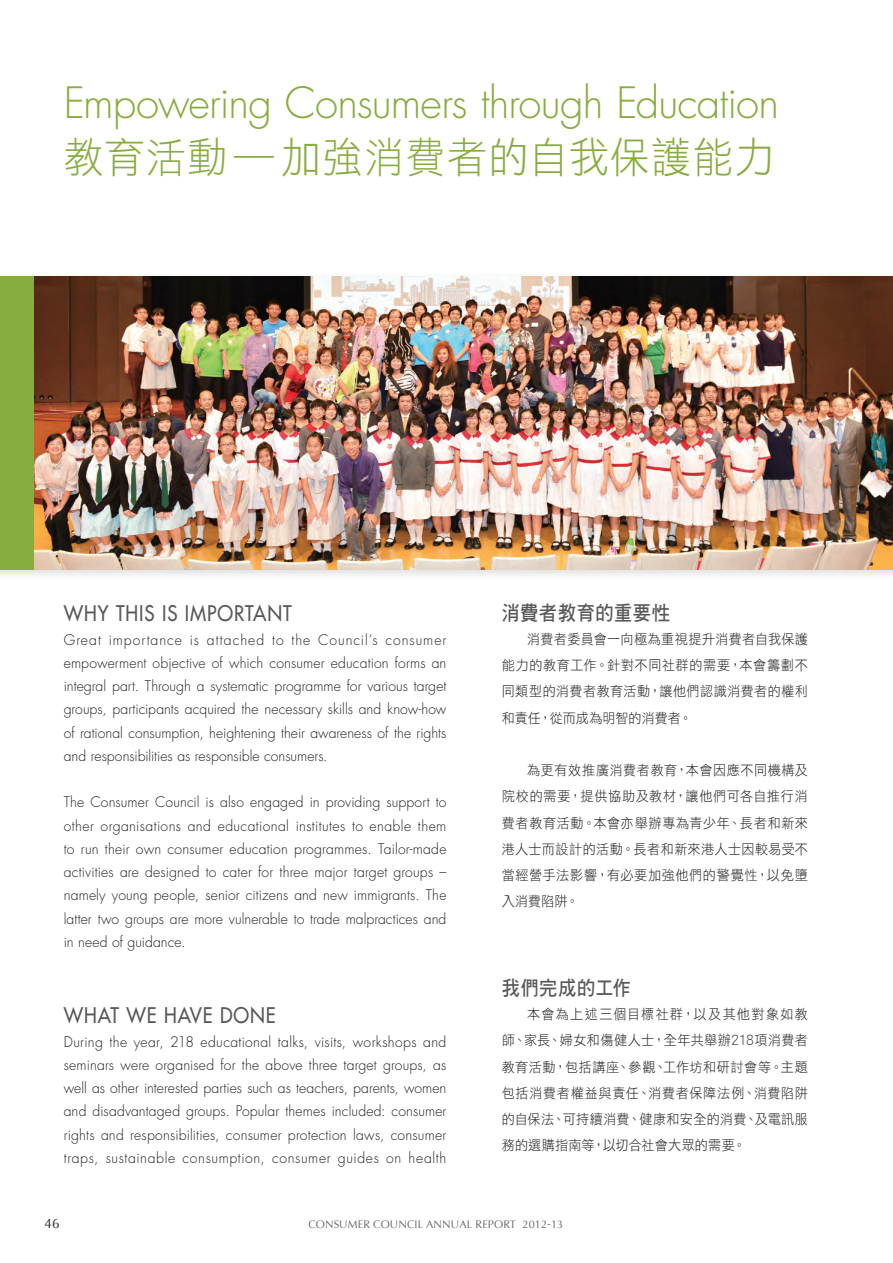
<style>
.page{position:relative;width:893px;height:1263px;background:#fff}
.page>*{position:absolute;margin:0;border:0;box-sizing:border-box;transform-origin:0 0}
.t1{font:300 42px "Futura";letter-spacing:-.02em;color:#88ac3f}
.t2{font:42px "DF Hei HK W3";letter-spacing:.035em;color:#88ac3f;scale:.95 1}
.t3{font:21px "Futura";letter-spacing:.05em;color:#57585a;scale:.9 1}
.t4{font:20.25px "DF Hei HK W7";letter-spacing:.03em;color:#57585a;scale:.9 1}
.t5{font:300 14.25px/23.2px "Futura";letter-spacing:.005em;color:#231f20;text-align:justify}
.t6{font:13.8px/26.2px "DF Hei HK W3";letter-spacing:.03em;color:#231f20;text-align:justify;scale:.95 1}
.t7{font:13.5px "Optima";color:#231f20}
.t8{font:10.95px "Optima";letter-spacing:.01em;color:#636366}
</style>
<div class="page">
<div style="left:0;top:271px;width:893px;height:310px;background:#231f20;opacity:.15"></div>
<div style="left:0;top:276px;width:893px;height:294px;background:#88ac3f"></div>
<img style="left:35px;top:276px;width:858px;height:294px">
<p class="t1" style="left:64px;top:75px;width:717px">Empowering Consumers through Education</p>
<p class="t2" style="left:64px;top:134px;width:750px">教育活動 — 加強消費者的自我保護能力</p>
<p class="t3" style="left:64px;top:599px;width:255px">WHY THIS IS IMPORTANT</p>
<p class="t5" style="left:64px;top:628px;width:384px">Great importance is attached to the Council’s consumer empowerment objective of which consumer education forms an integral part. Through a systematic programme for various target groups, participants acquired the necessary skills and know-how of rational consumption, heightening their awareness of the rights and responsibilities as responsible consumers.</p>
<p class="t5" style="left:64px;top:791px;width:384px">The Consumer Council is also engaged in providing support to other organisations and educational institutes to enable them to run their own consumer education programmes. Tailor-made activities are designed to cater for three major target groups – namely young people, senior citizens and new immigrants. The latter two groups are more vulnerable to trade malpractices and in need of guidance.</p>
<p class="t3" style="left:64px;top:1001px;width:237px">WHAT WE HAVE DONE</p>
<p class="t5" style="left:64px;top:1030px;width:384px">During the year, 218 educational talks, visits, workshops and seminars were organised for the above three target groups, as well as other interested parties such as teachers, parents, women and disadvantaged groups. Popular themes included: consumer rights and responsibilities, consumer protection laws, consumer traps, sustainable consumption, consumer guides on health</p>
<p class="t4" style="left:502px;top:601px;width:189px">消費者教育的重要性</p>
<p class="t6" style="left:502px;top:626px;width:324px;text-indent:26px">消費者委員會一向極為重視提升消費者自我保護能力的教育工作。針對不同社群的需要，本會籌劃不同類型的消費者教育活動，讓他們認識消費者的權利和責任，從而成為明智的消費者。</p>
<p class="t6" style="left:502px;top:757px;width:324px;text-indent:26px">為更有效推廣消費者教育，本會因應不同機構及院校的需要，提供協助及教材，讓他們可各自推行消費者教育活動。本會亦舉辦專為青少年、長者和新來港人士而設計的活動。長者和新來港人士因較易受不當經營手法影響，有必要加強他們的警覺性，以免墮入消費陷阱。</p>
<p class="t4" style="left:502px;top:976px;width:145px">我們完成的工作</p>
<p class="t6" style="left:502px;top:1001px;width:324px;text-indent:26px">本會為上述三個目標社群，以及其他對象如教師、家長、婦女和傷健人士，全年共舉辦218項消費者教育活動，包括講座、參觀、工作坊和研討會等。主題包括消費者權益與責任、消費者保障法例、消費陷阱的自保法、可持續消費、健康和安全的消費、及電訊服務的選購指南等，以切合社會大眾的需要。</p>
<p class="t7" style="left:45px;top:1215px;width:17px">46</p>
<p class="t8" style="left:308px;top:1218px;width:256px">CONSUMER COUNCIL ANNUAL REPORT 2012-13</p>
</div>
